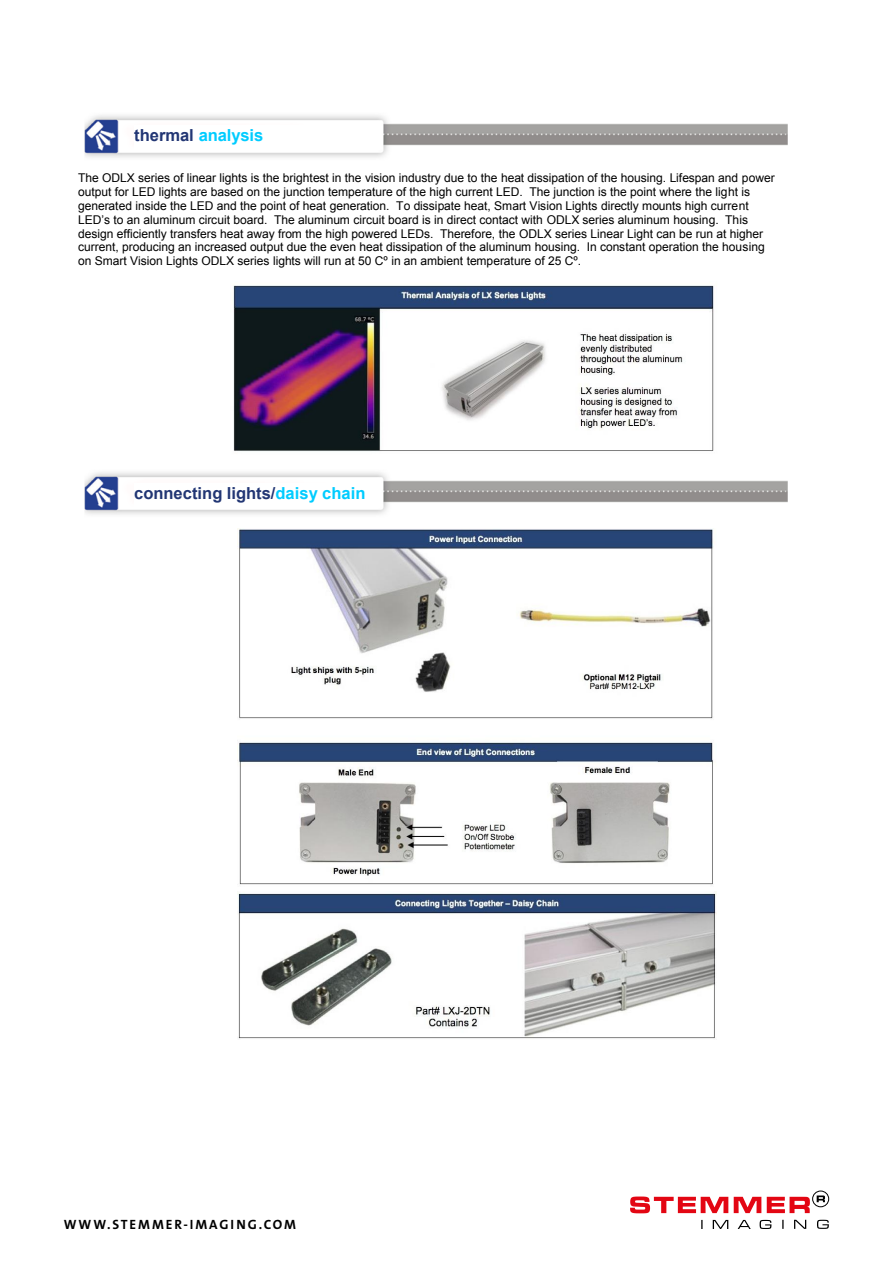
<style>
.page{position:relative;width:893px;height:1263px;background:#fff}
.page>*{position:absolute;margin:0;border:0;box-sizing:border-box;transform-origin:0 0}
.t1{font:700 16.65px "Arial";color:#0cf}
.t2{font:700 16.5px "Arial";color:#223674}
.t3{font:13.5px "The Sans LP7 Bld";letter-spacing:.145em;color:#000}
.t4{font:12px/13.8px "Arial";letter-spacing:-.005em;color:#000}
.s1{color:#223674}
.s2{font-style:inherit}
.s3{color:#0cf}
</style>
<div class="page">
<svg style="left:701px;top:1220px;width:128px;height:9px"></svg>
<svg style="left:630px;top:1196px;width:180px;height:17px"></svg>
<svg style="left:817px;top:1195px;width:8px;height:7px"></svg>
<div style="left:812px;top:1191px;width:17px;height:16px;border:1px solid #000;border-radius:50%"></div>
<img style="left:238px;top:528px;width:476px;height:357px">
<img style="left:238px;top:892px;width:479px;height:147px">
<img style="left:233px;top:285px;width:481px;height:166px">
<img style="left:84px;top:115px;width:704px;height:43px">
<img style="left:134px;top:125px;width:246px;height:25px">
<img style="left:84px;top:472px;width:704px;height:43px">
<img style="left:134px;top:483px;width:246px;height:25px">
<h1 class="t1" style="left:134px;top:124px;width:131px"><span class="s1">thermal</span> analysis</h1>
<p class="t4" style="left:78px;top:171px;width:698px">The ODLX series of linear lights is the brightest in the vision industry due to the heat dissipation of the housing. Lifespan and power output for LED lights are based on the junction temperature of the high current LED. The junction is the point where the light is generated inside the LED and the point of heat generation. To dissipate heat, Smart Vision Lights directly mounts high current <span class="s2">LED’s to an aluminum circuit board. The aluminum circuit board is in direct contact with</span> ODLX series aluminum housing. This design efficiently transfers heat away from the high powered LEDs. Therefore, the ODLX series Linear Light can be run at higher current, producing an increased output due the even heat dissipation of the aluminum housing. In constant operation the housing on Smart Vision Lights ODLX series lights will run at 50 Cº in an ambient temperature of 25 Cº.</p>
<h2 class="t2" style="left:134px;top:482px;width:233px">connecting lights/<span class="s3">daisy chain</span></h2>
<p class="t3" style="left:64px;top:1215px;width:234px">WWW.STEMMER-IMAGING.COM</p>
</div>
